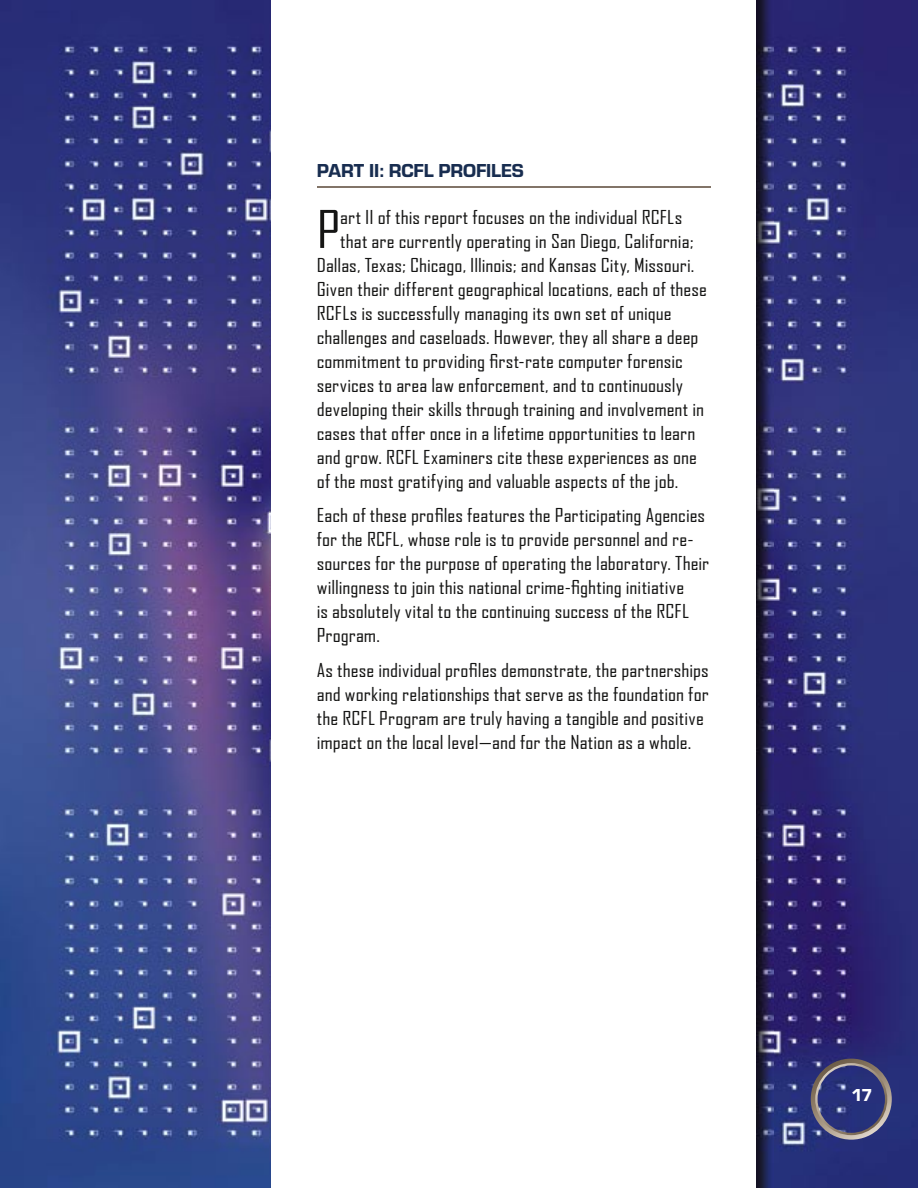
<style>
.page{position:relative;width:918px;height:1188px;background:#fff}
.page>*{position:absolute;margin:0;border:0;box-sizing:border-box;transform-origin:0 0}
.t1{font:49.8px "Agency FB";color:#151514;scale:1.15 1}
.t2{font:19.5px "Eurostile T Heav";letter-spacing:-.01em;color:#182d50}
.t3{font:18.3px/24px "Agency FB";color:#151514;scale:1.15 1}
.t4{font:18px "Eurostile T Heav";color:#fff}
</style>
<div class="page">
<img style="left:0;top:0;width:918px;height:1188px">
<img style="left:269px;top:0;width:504px;height:1188px">
<div style="left:271px;top:0;width:485px;height:1188px;background:#fff"></div>
<hr style="left:317px;top:186px;width:394px;height:2px;background:#827468">
<svg style="left:811px;top:1059px;width:81px;height:81px;background:#464a7d"></svg>
<p class="t2" style="left:317px;top:160px;width:209px">PART II: RCFL PROFILES</p>
<h1 class="t1" style="left:317px;top:199px;width:22px">P</h1>
<p class="t3" style="left:340px;top:205px;width:299px">art II of this report focuses on the individual RCFLs</p>
<p class="t3" style="left:340px;top:229px;width:309px">that are currently operating in San Diego, California;</p>
<p class="t3" style="left:317px;top:253px;width:330px">Dallas, Texas; Chicago, Illinois; and Kansas City, Missouri.</p>
<p class="t3" style="left:317px;top:277px;width:341px">Given their different geographical locations, each of these</p>
<p class="t3" style="left:317px;top:301px;width:310px">RCFLs is successfully managing its own set of unique</p>
<p class="t3" style="left:317px;top:325px;width:334px">challenges and caseloads. However, they all share a deep</p>
<p class="t3" style="left:317px;top:349px;width:320px">commitment to providing first-rate computer forensic</p>
<p class="t3" style="left:317px;top:373px;width:320px">services to area law enforcement, and to continuously</p>
<p class="t3" style="left:317px;top:397px;width:338px">developing their skills through training and involvement in</p>
<p class="t3" style="left:317px;top:421px;width:331px">cases that offer once in a lifetime opportunities to learn</p>
<p class="t3" style="left:317px;top:445px;width:332px">and grow. RCFL Examiners cite these experiences as one</p>
<p class="t3" style="left:317px;top:469px;width:316px">of the most gratifying and valuable aspects of the job.</p>
<p class="t3" style="left:317px;top:503px;width:343px">Each of these profiles features the Participating Agencies for the RCFL, whose role is to provide personnel and re&shy;sources for the purpose of operating the laboratory. Their willingness to join this national crime-fighting initiative<br>is absolutely vital to the continuing success of the RCFL Program.</p>
<p class="t3" style="left:317px;top:658px;width:342px">As these individual profiles demonstrate, the partnerships and working relationships that serve as the foundation for the RCFL Program are truly having a tangible and positive impact on the local level—and for the Nation as a whole.</p>
<p class="t4" style="left:852px;top:1085px;width:23px">17</p>
</div>
